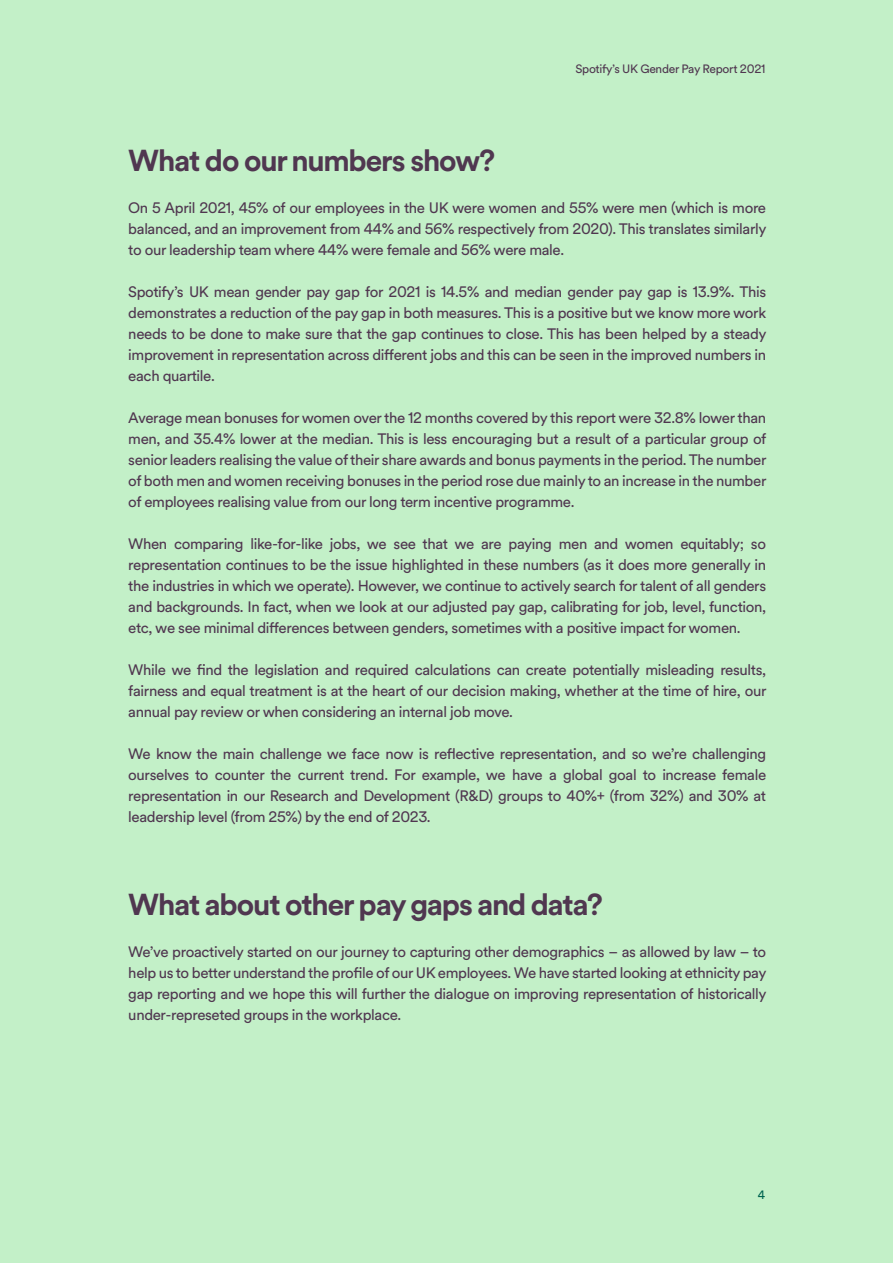
<style>
.page{position:relative;width:893px;height:1263px;background:#c3f0c8}
.page>*{position:absolute;margin:0;border:0;box-sizing:border-box;transform-origin:0 0}
.t1{font:700 30px "Circular Spotify Head";letter-spacing:-.025em;color:#503750}
.t2{font:15px/21px "Circular Spotify Text";letter-spacing:-.025em;color:#503750;text-align:justify}
.t3{font:12px "Circular Spotify Text";letter-spacing:-.025em;color:#503750}
.t4{font:12px "Circular Spotify Text";color:#006450}
</style>
<div class="page">
<p class="t3" style="left:575px;top:60px;width:191px">Spotify’s UK Gender Pay Report 2021</p>
<h1 class="t1" style="left:128px;top:140px;width:368px">What do our numbers show?</h1>
<p class="t2" style="left:128px;top:198px;width:640px">On 5 April 2021, 45% of our employees in the UK were women and 55% were men (which is more balanced, and an improvement from 44% and 56% respectively from 2020). This translates similarly to our leadership team where 44% were female and 56% were male.</p>
<p class="t2" style="left:128px;top:282px;width:640px">Spotify’s UK mean gender pay gap for 2021 is 14.5% and median gender pay gap is 13.9%. This demonstrates a reduction of the pay gap in both measures. This is a positive but we know more work needs to be done to make sure that the gap continues to close. This has been helped by a steady improvement in representation across different jobs and this can be seen in the improved numbers in each quartile.</p>
<p class="t2" style="left:128px;top:408px;width:640px">Average mean bonuses for women over the 12 months covered by this report were 32.8% lower than men, and 35.4% lower at the median. This is less encouraging but a result of a particular group of senior leaders realising the value of their share awards and bonus payments in the period. The number of both men and women receiving bonuses in the period rose due mainly to an increase in the number of employees realising value from our long term incentive programme.</p>
<p class="t2" style="left:128px;top:534px;width:639px">When comparing like-for-like jobs, we see that we are paying men and women equitably; so representation continues to be the issue highlighted in these numbers (as it does more generally in the industries in which we operate). However, we continue to actively search for talent of all genders and backgrounds. In fact, when we look at our adjusted pay gap, calibrating for job, level, function, etc, we see minimal differences between genders, sometimes with a positive impact for women.</p>
<p class="t2" style="left:128px;top:660px;width:640px">While we find the legislation and required calculations can create potentially misleading results, fairness and equal treatment is at the heart of our decision making, whether at the time of hire, our annual pay review or when considering an internal job move.</p>
<p class="t2" style="left:128px;top:744px;width:639px">We know the main challenge we face now is reflective representation, and so we’re challenging ourselves to counter the current trend. For example, we have a global goal to increase female representation in our Research and Development (R&amp;D) groups to 40%+ (from 32%) and 30% at leadership level (from 25%) by the end of 2023.</p>
<h1 class="t1" style="left:128px;top:884px;width:476px">What about other pay gaps and data?</h1>
<p class="t2" style="left:128px;top:942px;width:640px">We’ve proactively started on our journey to capturing other demographics – as allowed by law – to help us to better understand the profile of our UK employees. We have started looking at ethnicity pay gap reporting and we hope this will further the dialogue on improving representation of historically under-represeted groups in the workplace.</p>
<p class="t4" style="left:758px;top:1187px;width:9px">4</p>
</div>
